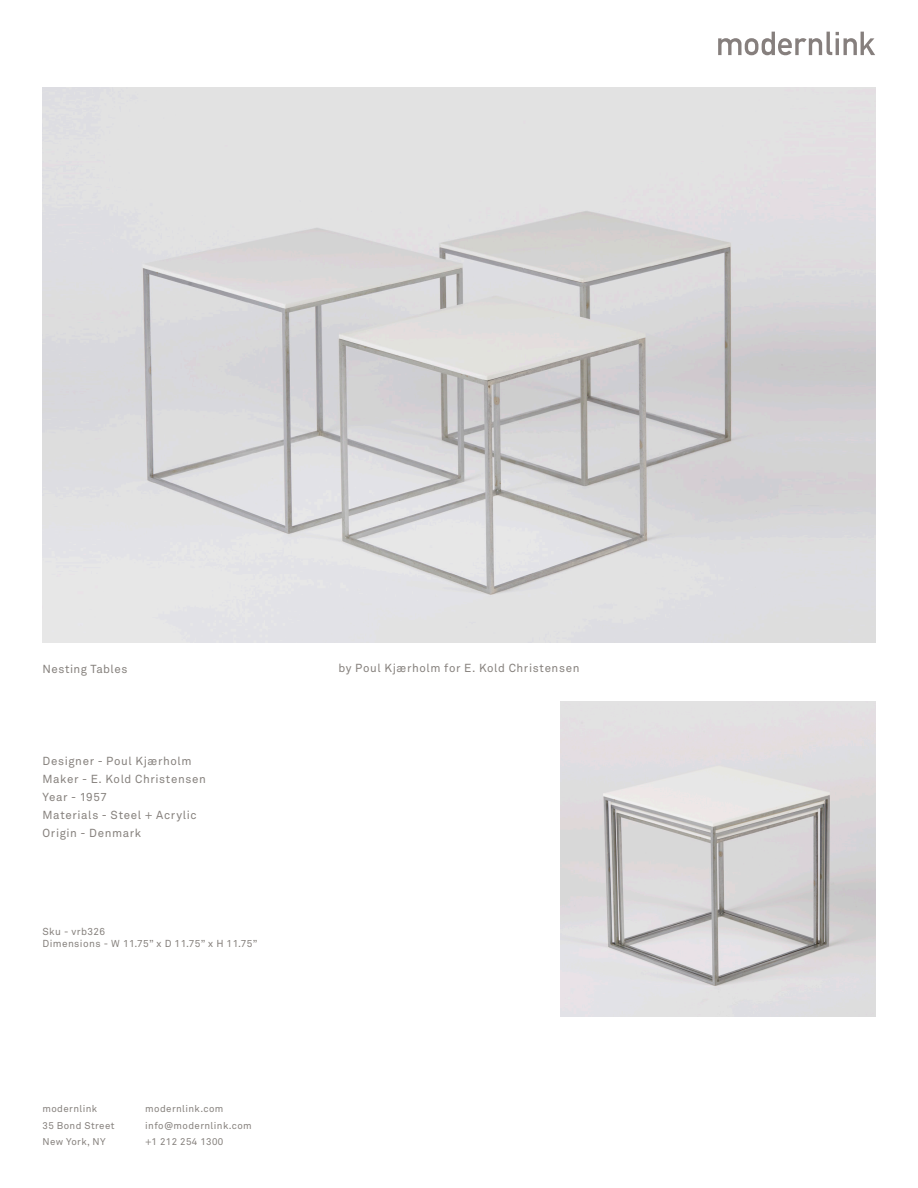
<style>
.page{position:relative;width:918px;height:1188px;background:#fff}
.page>*{position:absolute;margin:0;border:0;box-sizing:border-box;transform-origin:0 0}
.t1{font:11.55px "Akkurat";letter-spacing:.055em;color:#86817d}
.t2{font:10.05px "Akkurat";letter-spacing:.04em;color:#86817d}
.t3{font:9.75px "Akkurat";letter-spacing:.04em;color:#86817d}
</style>
<div class="page">
<svg style="left:718px;top:32px;width:157px;height:23px"></svg>
<img style="left:43px;top:88px;width:832px;height:555px">
<img style="left:561px;top:702px;width:314px;height:314px">
<p class="t1" style="left:43px;top:662px;width:86px">Nesting Tables</p>
<p class="t1" style="left:43px;top:754px;width:151px">Designer - Poul Kjærholm</p>
<p class="t1" style="left:43px;top:772px;width:165px">Maker - E. Kold Christensen</p>
<p class="t1" style="left:43px;top:790px;width:66px">Year - 1957</p>
<p class="t1" style="left:43px;top:808px;width:156px">Materials - Steel + Acrylic</p>
<p class="t1" style="left:43px;top:826px;width:100px">Origin - Denmark</p>
<p class="t2" style="left:43px;top:925px;width:64px">Sku - vrb326</p>
<p class="t2" style="left:43px;top:937px;width:217px">Dimensions - W 11.75” x D 11.75” x H 11.75”</p>
<p class="t3" style="left:43px;top:1103px;width:56px">modernlink</p>
<p class="t3" style="left:43px;top:1119px;width:73px">35 Bond Street</p>
<p class="t3" style="left:43px;top:1136px;width:65px">New York, NY</p>
<p class="t3" style="left:145px;top:1103px;width:80px">modernlink.com</p>
<p class="t3" style="left:145px;top:1119px;width:108px">info@modernlink.com</p>
<p class="t3" style="left:145px;top:1136px;width:80px">+1 212 254 1300</p>
<p class="t1" style="left:339px;top:661px;width:242px">by Poul Kjærholm for E. Kold Christensen</p>
</div>
